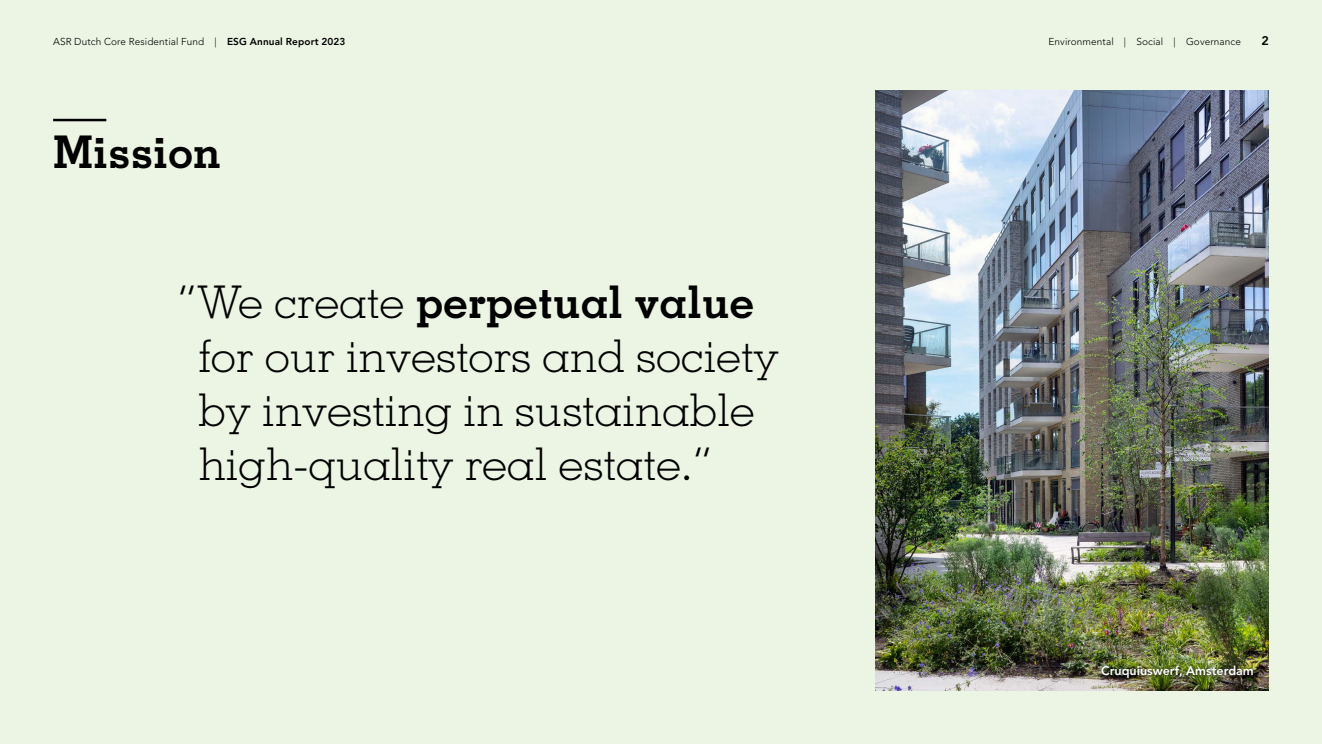
<style>
.page{position:relative;width:1322px;height:744px;background:#ecf4e3}
.page>*{position:absolute;margin:0;border:0;box-sizing:border-box;transform-origin:0 0}
.t1{font:300 45px/54px "Memphis LT Std";color:#000}
.t2{font:700 45px "Memphis LT Std";color:#000}
.t3{font:800 12.5px "Avenir LT Std";color:#fff}
.t4{font:800 12.5px "Avenir LT Std";color:#000}
.t5{font:300 10px "Avenir LT Std";letter-spacing:.01em;color:#000}
.s1{font-weight:800}
.s2{font-weight:700}
</style>
<div class="page">
<img style="left:875px;top:90px;width:394px;height:600px">
<hr style="left:53px;top:119px;width:53px;height:2px;background:#000">
<div style="left:1098px;top:662px;width:159px;height:19px;background:#000;opacity:.75"></div>
<p class="t5" style="left:53px;top:36px;width:294px">ASR Dutch Core Residential Fund | <span class="s1">ESG Annual Report 2023</span></p>
<p class="t5" style="left:1048px;top:36px;width:194px">Environmental | Social | Governance</p>
<p class="t4" style="left:1261px;top:33px;width:9px">2</p>
<p class="t2" style="left:53px;top:123px;width:169px">Mission</p>
<p class="t1" style="left:198px;top:274px;width:582px;text-indent:-21px">“We create <span class="s2">perpetual value </span>for our investors and society by investing in sustainable high-quality real estate.”</p>
<p class="t3" style="left:1101px;top:663px;width:154px">Cruquiuswerf, Amsterdam</p>
</div>
